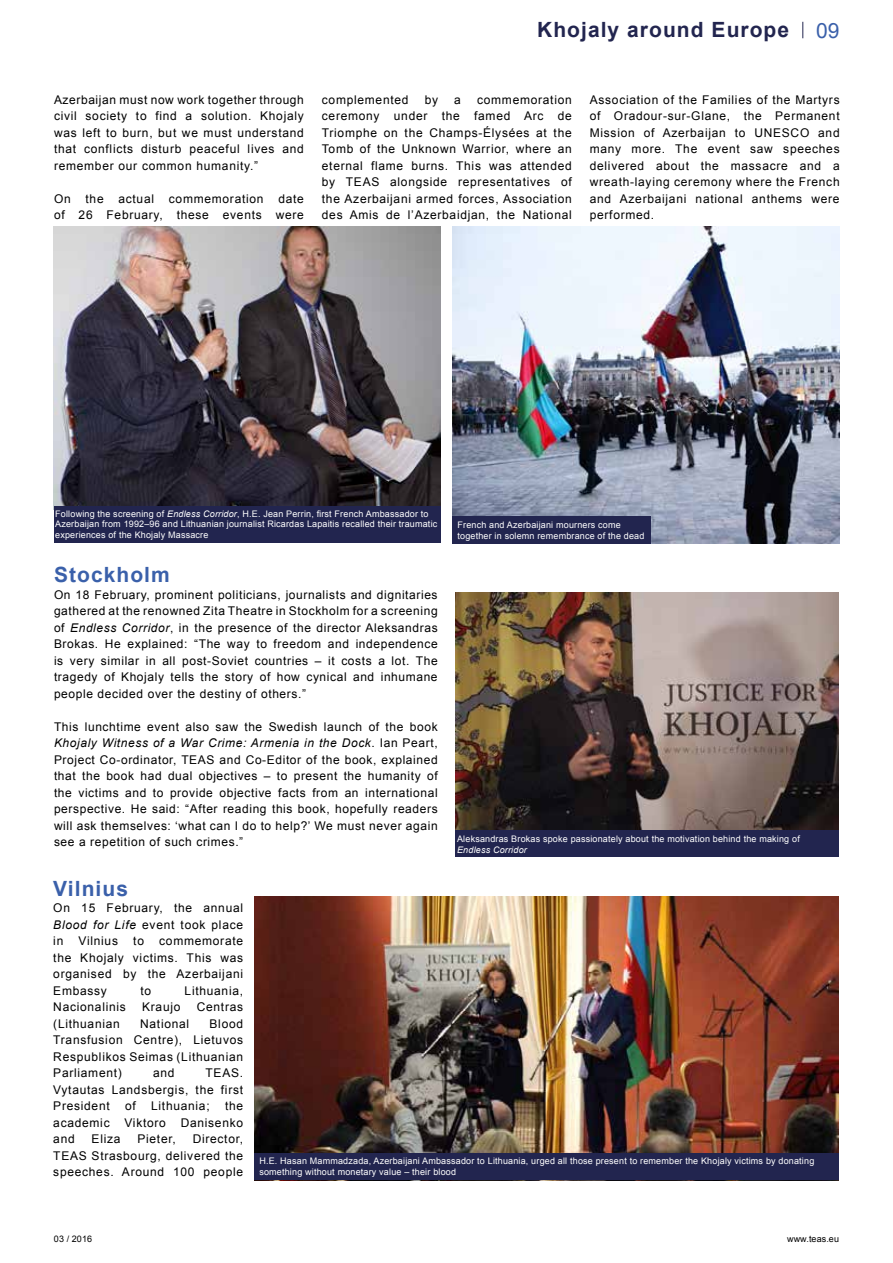
<style>
.page{position:relative;width:893px;height:1263px;background:#fff}
.page>*{position:absolute;margin:0;border:0;box-sizing:border-box;transform-origin:0 0}
.t1{font:700 21px "Arial";letter-spacing:.05em;color:#22254f}
.t2{font:700 21px "Arial";letter-spacing:.05em;color:#3a60aa}
.t3{font:21px "Arial";color:#3a60aa}
.t4{font:12px/16.5px "Arial";letter-spacing:.06em;color:#000;text-align:justify}
.t5{font:9px/10.8px "Arial";letter-spacing:.02em;color:#fff}
.t6{font:9px "Arial";letter-spacing:.01em;color:#000}
.t7{font:italic 9px "Arial";letter-spacing:.02em;color:#fff}
.s1{font-style:italic}
</style>
<div class="page">
<svg style="left:802px;top:22px;width:1px;height:16px"></svg>
<img style="left:456px;top:592px;width:383px;height:238px">
<div style="left:456px;top:830px;width:383px;height:26px;background:#22254f"></div>
<img style="left:254px;top:896px;width:584px;height:257px">
<div style="left:254px;top:1153px;width:584px;height:27px;background:#22254f"></div>
<img style="left:54px;top:227px;width:387px;height:280px">
<div style="left:54px;top:507px;width:387px;height:36px;background:#22254f"></div>
<img style="left:452px;top:227px;width:387px;height:316px">
<div style="left:452px;top:516px;width:199px;height:28px;background:#22254f"></div>
<h1 class="t1" style="left:537px;top:16px;width:254px">Khojaly around Europe</h1>
<h1 class="t3" style="left:816px;top:17px;width:25px">09</h1>
<p class="t4" style="left:54px;top:91px;width:251px">Azerbaijan must now work together through civil society to find a solution. Khojaly was left to burn, but we must understand that conflicts disturb peaceful lives and remember our common humanity.”</p>
<p class="t4" style="left:54px;top:190px;width:251px">On the actual commemoration date of 26 February, these events were</p>
<p class="t4" style="left:322px;top:91px;width:251px;text-indent:155px">commemoration ceremony under the famed Arc de Triomphe on the Champs-Élysées at the Tomb of the Unknown Warrior, where an eternal flame burns. This was attended by TEAS alongside representatives of the Azerbaijani armed forces, Association des Amis de l’Azerbaidjan, the National</p>
<p class="t4" style="left:590px;top:91px;width:251px">Association of the Families of the Martyrs of Oradour-sur-Glane, the Permanent Mission of Azerbaijan to UNESCO and many more. The event saw speeches delivered about the massacre and a wreath-laying ceremony where the French and Azerbaijani national anthems were performed.</p>
<p class="t4" style="left:322px;top:91px;width:88px">complemented</p>
<p class="t4" style="left:425px;top:91px;width:15px">by</p>
<p class="t4" style="left:454px;top:91px;width:8px">a</p>
<p class="t5" style="left:55px;top:508px;width:384px">Following the screening of <span class="s1">Endless Corridor</span>, H.E. Jean Perrin, first French Ambassador to<br>Azerbaijan from 1992–96 and Lithuanian journalist Ricardas Lapaitis recalled their traumatic experiences of the Khojaly Massacre</p>
<p class="t5" style="left:457px;top:519px;width:188px">French and Azerbaijani mourners come together in solemn remembrance of the dead</p>
<h1 class="t2" style="left:54px;top:561px;width:117px">Stockholm</h1>
<p class="t4" style="left:54px;top:586px;width:385px">On 18 February, prominent politicians, journalists and dignitaries gathered at the renowned Zita Theatre in Stockholm for a screening of <span class="s1">Endless Corridor</span>, in the presence of the director Aleksandras Brokas. He explained: “The way to freedom and independence is very similar in all post-Soviet countries – it costs a lot. The tragedy of Khojaly tells the story of how cynical and inhumane people decided over the destiny of others.”</p>
<p class="t4" style="left:54px;top:718px;width:385px">This lunchtime event also saw the Swedish launch of the book <span class="s1">Khojaly Witness of a War Crime: Armenia in the Dock</span>. Ian Peart, Project Co-ordinator, TEAS and Co-Editor of the book, explained that the book had dual objectives – to present the humanity of the victims and to provide objective facts from an international perspective. He said: “After reading this book, hopefully readers will ask themselves: ‘what can I do to help?’ We must never again see a repetition of such crimes.”</p>
<h1 class="t2" style="left:53px;top:874px;width:76px">Vilnius</h1>
<p class="t4" style="left:53px;top:900px;width:191px">On 15 February, the annual <span class="s1">Blood for Life</span> event took place in</p>
<p class="t4" style="left:79px;top:933px;width:41px">Vilnius</p>
<p class="t4" style="left:133px;top:933px;width:12px">to</p>
<p class="t4" style="left:53px;top:933px;width:191px;text-indent:106px">commemorate the Khojaly victims. This was organised by the Azerbaijani Embassy</p>
<p class="t4" style="left:140px;top:982px;width:12px">to</p>
<p class="t4" style="left:185px;top:982px;width:60px">Lithuania,</p>
<p class="t5" style="left:457px;top:834px;width:344px">Aleksandras Brokas spoke passionately about the motivation behind the making of</p>
<p class="t7" style="left:457px;top:844px;width:71px">Endless Corridor</p>
<p class="t4" style="left:53px;top:999px;width:74px">Nacionalinis</p>
<p class="t4" style="left:142px;top:999px;width:40px">Kraujo</p>
<p class="t4" style="left:197px;top:999px;width:48px">Centras</p>
<p class="t4" style="left:53px;top:1015px;width:68px">(Lithuanian</p>
<p class="t4" style="left:140px;top:1015px;width:51px">National</p>
<p class="t4" style="left:53px;top:1015px;width:191px;text-indent:156px">Blood Transfusion Centre), Lietuvos Respublikos Seimas (Lithuanian Parliament)</p>
<p class="t4" style="left:53px;top:1065px;width:191px;text-indent:152px">TEAS.<br>Vytautas Landsbergis, the first President</p>
<p class="t4" style="left:153px;top:1065px;width:23px">and</p>
<p class="t4" style="left:125px;top:1098px;width:12px">of</p>
<p class="t4" style="left:151px;top:1098px;width:60px">Lithuania;</p>
<p class="t4" style="left:53px;top:1098px;width:191px;text-indent:172px">the academic Viktoro Danisenko and</p>
<p class="t4" style="left:53px;top:1131px;width:191px;text-indent:139px">Director, TEAS Strasbourg, delivered the speeches. Around 100 people</p>
<p class="t4" style="left:92px;top:1131px;width:30px">Eliza</p>
<p class="t4" style="left:137px;top:1131px;width:40px">Pieter,</p>
<p class="t5" style="left:259px;top:1156px;width:556px">H.E. Hasan Mammadzada, Azerbaijani Ambassador to Lithuania, urged all those present to remember the Khojaly victims by donating something without monetary value – their blood</p>
<p class="t6" style="left:54px;top:1233px;width:40px">03 / 2016</p>
<p class="t6" style="left:787px;top:1233px;width:53px">www.teas.eu</p>
</div>
